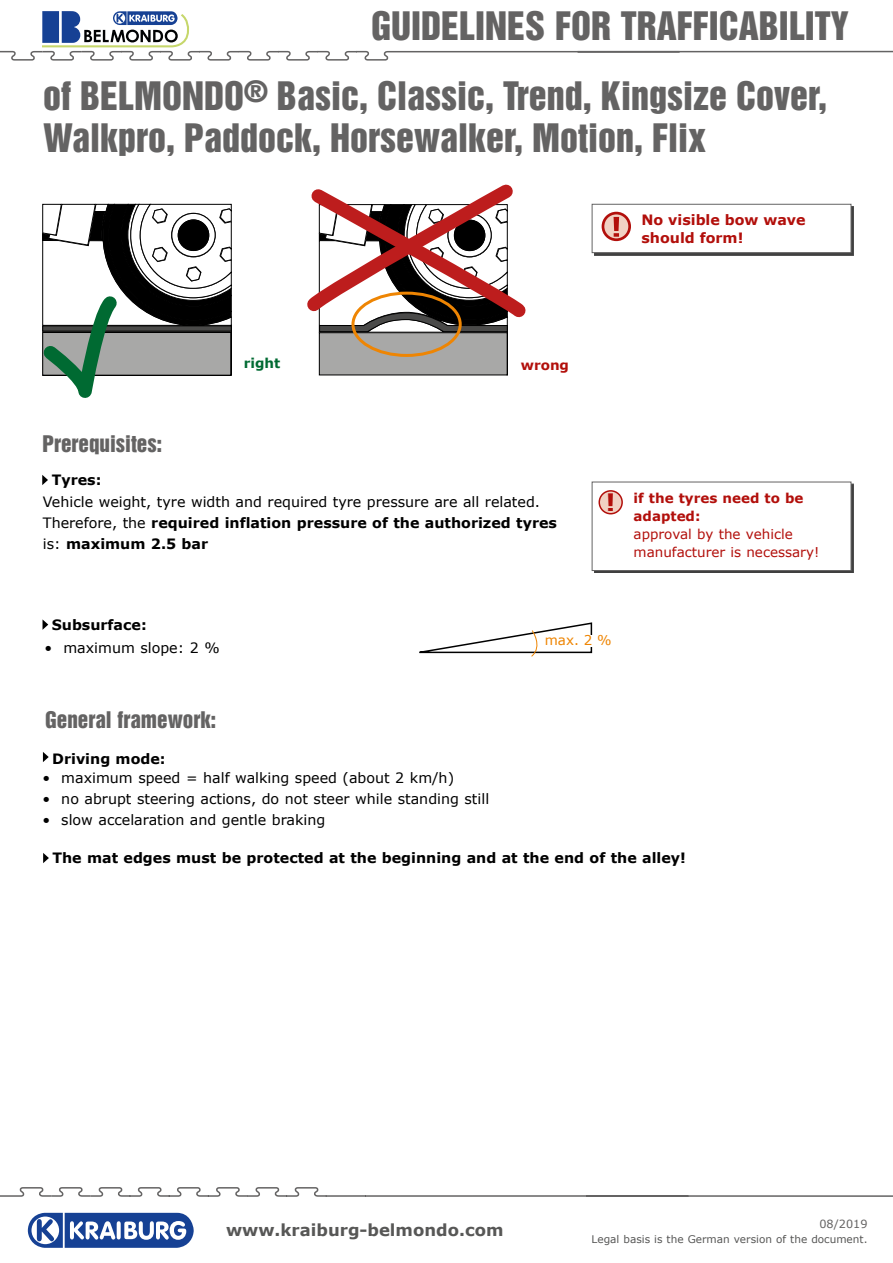
<style>
.page{position:relative;width:893px;height:1263px;background:#fff}
.page>*{position:absolute;margin:0;border:0;box-sizing:border-box;transform-origin:0 0}
.t1{font:36px/42px "Helvetica Inserat LT";color:#646363}
.t2{font:21px "Helvetica Inserat LT";color:#646363}
.t3{font:700 16.5px "Verdana";color:#575756}
.t4{font:14.25px/21px "Verdana";color:#000}
.t5{font:700 14.25px "Verdana";color:#000}
.t6{font:700 14.25px/18px "Verdana";color:#b20f0b}
.t7{font:13.5px/18px "Verdana";color:#b20f0b}
.t8{font:700 13.5px/18px "Verdana";color:#b20f0b}
.t9{font:13.5px "Verdana";color:#ee8503}
.t10{font:700 13.5px "Verdana";color:#006a32}
.t11{font:11.25px "Verdana";color:#646363}
.t12{font:10.5px "Verdana";color:#575756}
.s1{font-weight:700}
.s2{font-size:24px}
</style>
<div class="page">
<div style="left:594px;top:206px;width:259px;height:49px;background:#000;opacity:.75"></div>
<div style="left:592px;top:204px;width:259px;height:49px;background:#fff;border:1px solid #646363"></div>
<div style="left:594px;top:484px;width:259px;height:89px;background:#000;opacity:.75"></div>
<div style="left:592px;top:482px;width:259px;height:89px;background:#fff;border:1px solid #646363"></div>
<svg style="left:603px;top:213px;width:27px;height:27px"></svg>
<div style="left:602px;top:212px;width:29px;height:29px;border:3px solid #b20f0b;border-radius:50%"></div>
<svg style="left:614px;top:217px;width:5px;height:20px"></svg>
<div style="left:599px;top:491px;width:23px;height:23px;background:#f1d1c3;border-radius:50%"></div>
<div style="left:598px;top:490px;width:25px;height:24px;border:2px solid #b20f0b;border-radius:50%"></div>
<svg style="left:42px;top:203px;width:190px;height:173px"></svg>
<svg style="left:42px;top:284px;width:87px;height:478px"></svg>
<svg style="left:42px;top:475px;width:6px;height:10px"></svg>
<svg style="left:419px;top:622px;width:174px;height:35px"></svg>
<div style="left:545px;top:635px;width:74px;height:11px;background:#fff"></div>
<svg style="left:43px;top:619px;width:5px;height:11px"></svg>
<svg style="left:43px;top:752px;width:6px;height:10px"></svg>
<svg style="left:43px;top:853px;width:6px;height:10px"></svg>
<svg style="left:307px;top:184px;width:219px;height:192px"></svg>
<svg style="left:0;top:11px;width:893px;height:50px"></svg>
<svg style="left:0;top:1187px;width:893px;height:10px"></svg>
<svg style="left:27px;top:1212px;width:167px;height:36px"></svg>
<h1 class="t1" style="left:371px;top:6px;width:479px">GUIDELINES FOR TRAFFICABILITY</h1>
<h1 class="t1" style="left:43px;top:76px;width:785px">of BELMONDO<sup>®</sup> Basic, Classic, Trend, Kingsize Cover,<br>Walkpro, Paddock, Horsewalker, Motion, Flix</h1>
<p class="t6" style="left:641px;top:210px;width:166px">No visible bow wave should form!</p>
<h2 class="t2" style="left:42px;top:431px;width:121px">Prerequisites:</h2>
<p class="t5" style="left:52px;top:470px;width:51px">Tyres:</p>
<p class="t10" style="left:244px;top:354px;width:38px">right</p>
<p class="t8" style="left:521px;top:356px;width:50px">wrong</p>
<p class="t4" style="left:43px;top:491px;width:516px">Vehicle weight, tyre width and required tyre pressure are all related.<br>Therefore, the <span class="s1">required inflation pressure of the authorized tyres </span>is: <span class="s1">maximum 2.5 bar</span></p>
<p class="t5" style="left:52px;top:614px;width:97px">Subsurface:</p>
<p class="t8" style="left:634px;top:489px;width:171px;text-indent:-28px"><span class="s2">!</span> if the tyres need to be adapted:</p>
<p class="t7" style="left:634px;top:525px;width:187px">approval by the vehicle manufacturer is necessary!</p>
<p class="t4" style="left:45px;top:637px;width:177px">• maximum slope: 2 %</p>
<p class="t9" style="left:545px;top:631px;width:68px">max. 2 %</p>
<h2 class="t2" style="left:45px;top:707px;width:172px">General framework:</h2>
<p class="t5" style="left:52px;top:748px;width:115px">Driving mode:</p>
<p class="t4" style="left:43px;top:767px;width:413px">• maximum speed = half walking speed (about 2 km/h)</p>
<p class="t4" style="left:43px;top:788px;width:448px">• no abrupt steering actions, do not steer while standing still</p>
<p class="t4" style="left:43px;top:809px;width:284px">• slow accelaration and gentle braking</p>
<p class="t5" style="left:52px;top:848px;width:635px">The mat edges must be protected at the beginning and at the end of the alley!</p>
<p class="t3" style="left:226px;top:1219px;width:279px">www.kraiburg-belmondo.com</p>
<p class="t11" style="left:819px;top:1216px;width:50px">08/2019</p>
<p class="t12" style="left:592px;top:1232px;width:277px">Legal basis is the German version of the document.</p>
</div>
